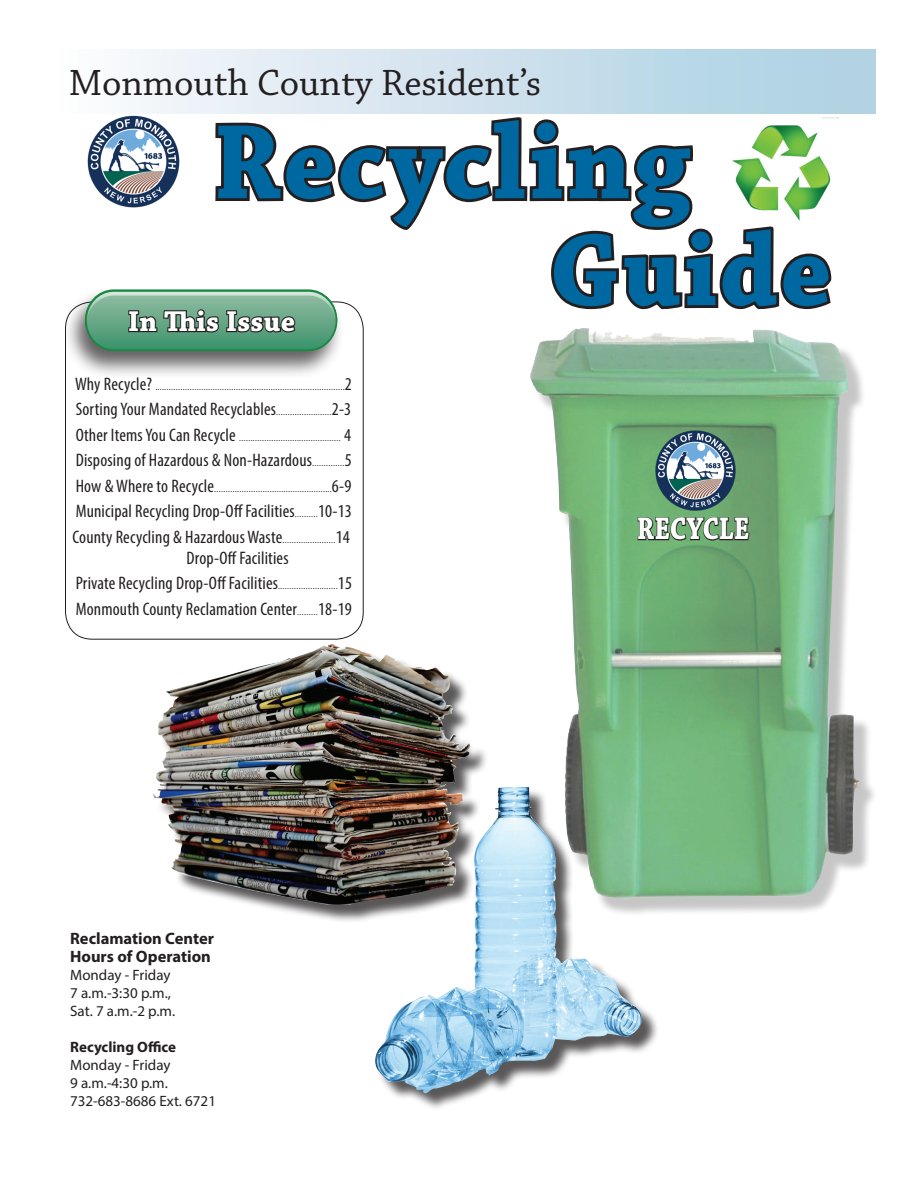
<style>
.page{position:relative;width:918px;height:1188px;background:#fff}
.page>*{position:absolute;margin:0;border:0;box-sizing:border-box;transform-origin:0 0}
.t1{font:700 111.6px "Chaparral Pro";letter-spacing:.03em;color:#0068a0;scale:.95 1}
.t2{font:700 108.3px "Chaparral Pro";letter-spacing:.03em;color:#0068a0;scale:.95 1}
.t3{font:38.55px "Chaparral Pro";color:#231f20}
.t4{font:700 33px "Chaparral Pro";letter-spacing:-.005em;color:#fff;scale:.82 1}
.t5{font:700 30.3px "Chaparral Pro";letter-spacing:.01em;color:#fff;scale:.96 1}
.t6{font:condensed 18.15px/25.5px "Myriad Pro";letter-spacing:.01em;color:#231f20}
.t7{font:700 16.5px "Myriad Pro";color:#231f20}
.t8{font:15px "Myriad Pro";color:#231f20}
.t9{font:700 15px "Myriad Pro";color:#231f20}
.t10{font:condensed 9.9px "Myriad Pro";color:#231f20}
.s1{font-size:18.15px}
.s2{font-size:9.9px}
</style>
<div class="page">
<div style="left:533px;top:330px;width:345px;height:587px;background:#231f20;opacity:.34"></div>
<img style="left:530px;top:330px;width:331px;height:568px">
<div style="left:156px;top:647px;width:333px;height:276px;background:#231f20;opacity:.75"></div>
<img style="left:153px;top:644px;width:324px;height:261px">
<div style="left:55px;top:50px;width:820px;height:63px;background:linear-gradient(to right,#fbfafd,#aacfe1)"></div>
<div style="left:63px;top:288px;width:282px;height:91px;background:#231f20;opacity:.7"></div>
<svg style="left:85px;top:117px;width:749px;height:234px"></svg>
<img style="left:85px;top:115px;width:96px;height:95px">
<div style="left:54px;top:901px;width:189px;height:229px;border:1px solid #fff;border-radius:27px"></div>
<div style="left:378px;top:788px;width:282px;height:323px;background:#231f20;opacity:.75"></div>
<img style="left:371px;top:786px;width:271px;height:309px">
<img style="left:653px;top:428px;width:85px;height:76px">
<svg style="left:637px;top:504px;width:113px;height:46px;background:#5d8d61"></svg>
<p class="t3" style="left:69px;top:62px;width:474px">Monmouth County Resident’s</p>
<p class="t1" style="left:213px;top:97px;width:504px">Recycling</p>
<p class="t2" style="left:549px;top:207px;width:298px">Guide</p>
<p class="t5" style="left:128px;top:304px;width:175px">In This Issue</p>
<p class="t10" style="left:75px;top:381px;width:278px"><span class="s1">Why Recycle?</span> ..................................................................................<span class="s1">2</span></p>
<p class="t6" style="left:76px;top:396px;width:277px">Sorting Your Mandated Recyclables<span class="s2">........................</span>2-3</p>
<p class="t10" style="left:76px;top:432px;width:277px"><span class="s1">Other Items You Can Recycle</span> ............................................ <span class="s1">4</span></p>
<p class="t6" style="left:76px;top:447px;width:277px">Disposing of Hazardous &amp; Non-Hazardous<span class="s2">..............</span>5</p>
<p class="t10" style="left:76px;top:483px;width:277px"><span class="s1">How &amp; Where to Recycle</span>...................................................<span class="s1">6-9</span></p>
<p class="t6" style="left:73px;top:498px;width:281px">Municipal Recycling Drop-Off Facilities<span class="s2">..........</span>10-13<br>County Recycling &amp; Hazardous Waste<span class="s2">.......................</span>14</p>
<p class="t6" style="left:187px;top:545px;width:104px">Drop-Off Facilities</p>
<p class="t6" style="left:76px;top:570px;width:278px">Private Recycling Drop-Off Facilities<span class="s2">..........................</span>15</p>
<p class="t6" style="left:76px;top:596px;width:278px">Monmouth County Reclamation Center<span class="s2">.........</span>18-19</p>
<p class="t7" style="left:70px;top:928px;width:145px">Reclamation Center</p>
<p class="t7" style="left:70px;top:946px;width:142px">Hours of Operation</p>
<p class="t8" style="left:70px;top:966px;width:102px">Monday - Friday</p>
<p class="t8" style="left:70px;top:984px;width:102px">7 a.m.-3:30 p.m.,</p>
<p class="t8" style="left:70px;top:1002px;width:107px">Sat. 7 a.m.-2 p.m.</p>
<p class="t9" style="left:70px;top:1037px;width:107px">Recycling Office</p>
<p class="t8" style="left:70px;top:1056px;width:102px">Monday - Friday</p>
<p class="t8" style="left:70px;top:1074px;width:99px">9 a.m.-4:30 p.m.</p>
<p class="t8" style="left:70px;top:1092px;width:147px">732-683-8686 Ext. 6721</p>
<p class="t4" style="left:637px;top:510px;width:139px">RECYCLE</p>
</div>
